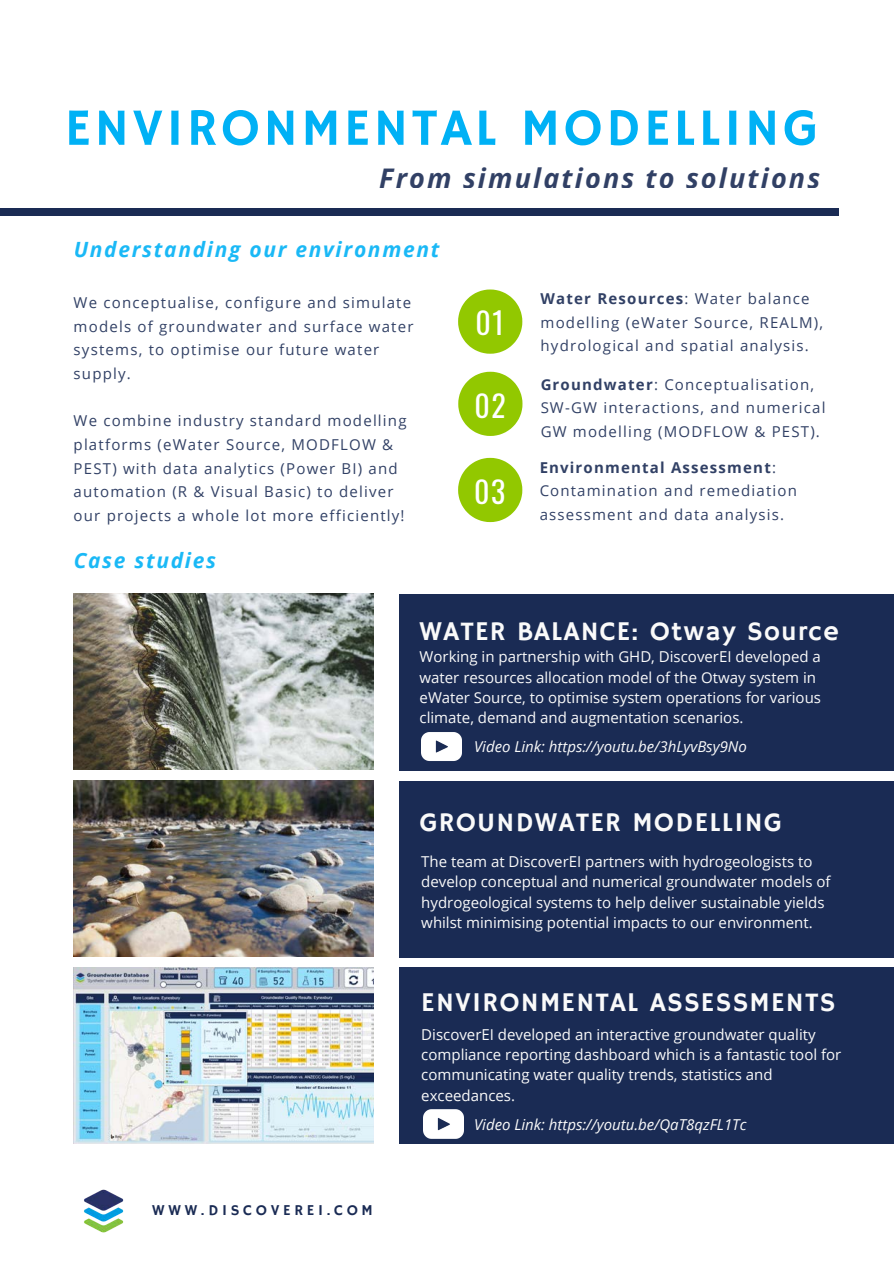
<style>
.page{position:relative;width:894px;height:1264px;background:#fff}
.page>*{position:absolute;margin:0;border:0;box-sizing:border-box;transform-origin:0 0}
.t1{font:52.5px "Hammersmith One";letter-spacing:.06em;color:#00b1f5}
.t2{font:29.85px "Oswald";color:#fff}
.t3{font:27px "Hammersmith One";letter-spacing:.045em;color:#fafafa}
.t4{font:italic 700 27px "Open Sans";letter-spacing:.08em;color:#1a2b54}
.t5{font:italic 700 21px "Open Sans";letter-spacing:.08em;color:#00b1f5}
.t6{font:15px/20.2px "Open Sans";color:#fafafa}
.t7{font:15px/23.7px "Open Sans";letter-spacing:.08em;color:#1a2b54}
.t8{font:italic 15px "Open Sans";color:#fafafa}
.t9{font:15px "Hammersmith One";letter-spacing:.245em;color:#1a2b54}
.s1{font-weight:700}
</style>
<div class="page">
<div style="left:0;top:208px;width:838px;height:7px;background:#1a2b54"></div>
<img style="left:74px;top:594px;width:299px;height:175px">
<img style="left:74px;top:781px;width:299px;height:175px">
<img style="left:74px;top:968px;width:299px;height:175px">
<div style="left:399px;top:594px;width:494px;height:176px;background:#1a2b54"></div>
<div style="left:399px;top:780px;width:494px;height:177px;background:#1a2b54"></div>
<div style="left:399px;top:967px;width:494px;height:177px;background:#1a2b54"></div>
<svg style="left:458px;top:289px;width:64px;height:65px"></svg>
<svg style="left:458px;top:372px;width:64px;height:64px"></svg>
<svg style="left:458px;top:458px;width:64px;height:64px"></svg>
<img style="left:84px;top:1189px;width:40px;height:44px">
<img style="left:421px;top:732px;width:41px;height:29px">
<img style="left:423px;top:1109px;width:40px;height:30px">
<h1 class="t1" style="left:65px;top:97px;width:754px">ENVIRONMENTAL MODELLING</h1>
<h3 class="t4" style="left:379px;top:159px;width:442px">From simulations to solutions</h3>
<h3 class="t5" style="left:74px;top:234px;width:367px">Understanding our environment</h3>
<p class="t7" style="left:74px;top:290px;width:341px">We conceptualise, configure and simulate models of groundwater and surface water systems, to optimise our future water supply.</p>
<p class="t7" style="left:74px;top:409px;width:334px">We combine industry standard modelling platforms (eWater Source, MODFLOW &amp; PEST) with data analytics (Power BI) and automation (R &amp; Visual Basic) to deliver our projects a whole lot more efficiently!</p>
<h3 class="t5" style="left:74px;top:545px;width:144px">Case studies</h3>
<h2 class="t2" style="left:475px;top:299px;width:30px">01</h2>
<h2 class="t2" style="left:474px;top:382px;width:33px">02</h2>
<h2 class="t2" style="left:474px;top:468px;width:33px">03</h2>
<p class="t7" style="left:540px;top:287px;width:284px"><span class="s1">Water Resources</span>: Water balance modelling (eWater Source, REALM), hydrological and spatial analysis.</p>
<p class="t7" style="left:540px;top:372px;width:286px"><span class="s1">Groundwater</span>: Conceptualisation,<br>SW-GW interactions, and numerical<br>GW modelling (MODFLOW &amp; PEST).</p>
<p class="t7" style="left:539px;top:455px;width:259px"><span class="s1">Environmental Assessment</span>:<br>Contamination and remediation assessment and data analysis.</p>
<h3 class="t3" style="left:419px;top:615px;width:420px">WATER BALANCE: Otway Source</h3>
<p class="t6" style="left:419px;top:646px;width:403px">Working in partnership with GHD, DiscoverEI developed a water resources allocation model of the Otway system in eWater Source, to optimise system operations for various climate, demand and augmentation scenarios.</p>
<p class="t8" style="left:474px;top:736px;width:274px">Video Link: https://youtu.be/3hLyvBsy9No</p>
<h3 class="t3" style="left:419px;top:807px;width:364px">GROUNDWATER MODELLING</h3>
<p class="t6" style="left:421px;top:851px;width:410px">The team at DiscoverEI partners with hydrogeologists to develop conceptual and numerical groundwater models of hydrogeological systems to help deliver sustainable yields whilst minimising potential impacts to our environment.</p>
<p class="t9" style="left:152px;top:1201px;width:222px">WWW.DISCOVEREI.COM</p>
<h3 class="t3" style="left:421px;top:986px;width:415px">ENVIRONMENTAL ASSESSMENTS</h3>
<p class="t6" style="left:421px;top:1023px;width:421px">DiscoverEI developed an interactive groundwater quality compliance reporting dashboard which is a fantastic tool for communicating water quality trends, statistics and exceedances.</p>
<p class="t8" style="left:474px;top:1113px;width:274px">Video Link: https://youtu.be/QaT8qzFL1Tc</p>
</div>
